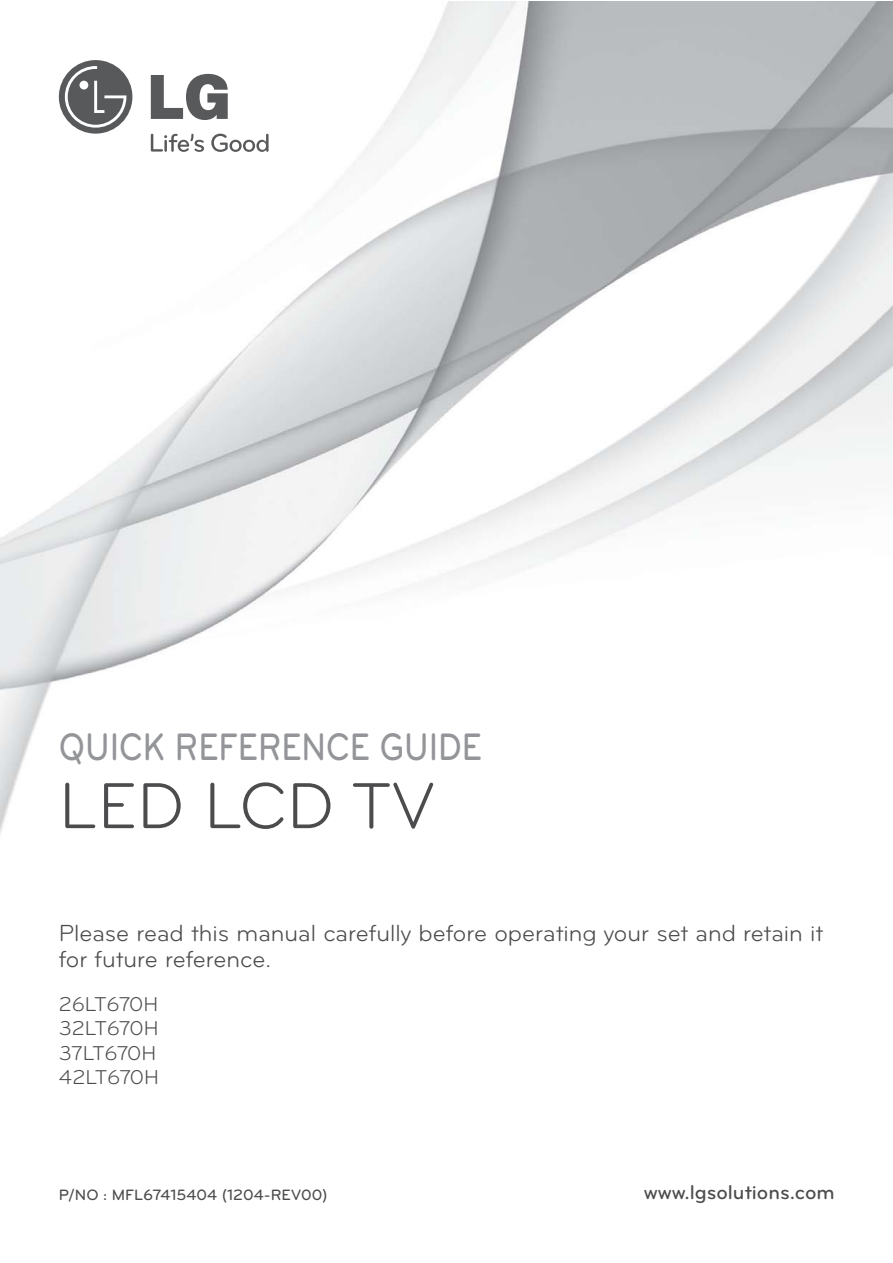
<style>
.page{position:relative;width:893px;height:1263px;background:#fff}
.page>*{position:absolute;margin:0;border:0;box-sizing:border-box;transform-origin:0 0}
.t1{font:67.5px "Bryant LG";color:#4c4c4e}
.t2{font:500 39.75px "Bryant LG";color:#939598;scale:.84 1}
.t3{font:24.15px/26px "Bryant LG";color:#4c4c4e}
.t4{font:20.7px/24.3px "Bryant LG";letter-spacing:-.005em;color:#4c4c4e}
.t5{font:500 20.7px "Bryant LG";color:#4c4c4e}
.t6{font:500 15.6px "Bryant LG";color:#4c4c4e}
</style>
<div class="page">
<img style="left:0;top:1px;width:893px;height:833px">
<svg style="left:151px;top:134px;width:53px;height:18px"></svg>
<svg style="left:211px;top:134px;width:58px;height:18px"></svg>
<svg style="left:151px;top:74px;width:77px;height:46px"></svg>
<div style="left:59px;top:60px;width:73px;height:74px;background:#58595b;border-radius:50%"></div>
<svg style="left:65px;top:66px;width:61px;height:62px"></svg>
<h2 class="t2" style="left:59px;top:733px;width:505px">QUICK REFERENCE GUIDE</h2>
<h1 class="t1" style="left:59px;top:783px;width:376px">LED LCD TV</h1>
<p class="t3" style="left:59px;top:923px;width:766px">Please read this manual carefully before operating your set and retain it for future reference.</p>
<p class="t4" style="left:59px;top:994px;width:102px">26LT670H<br>32LT670H<br>37LT670H<br>42LT670H</p>
<p class="t6" style="left:59px;top:1190px;width:270px">P/NO : MFL67415404 (1204-REV00)</p>
<p class="t5" style="left:644px;top:1185px;width:192px">www.lgsolutions.com</p>
</div>
